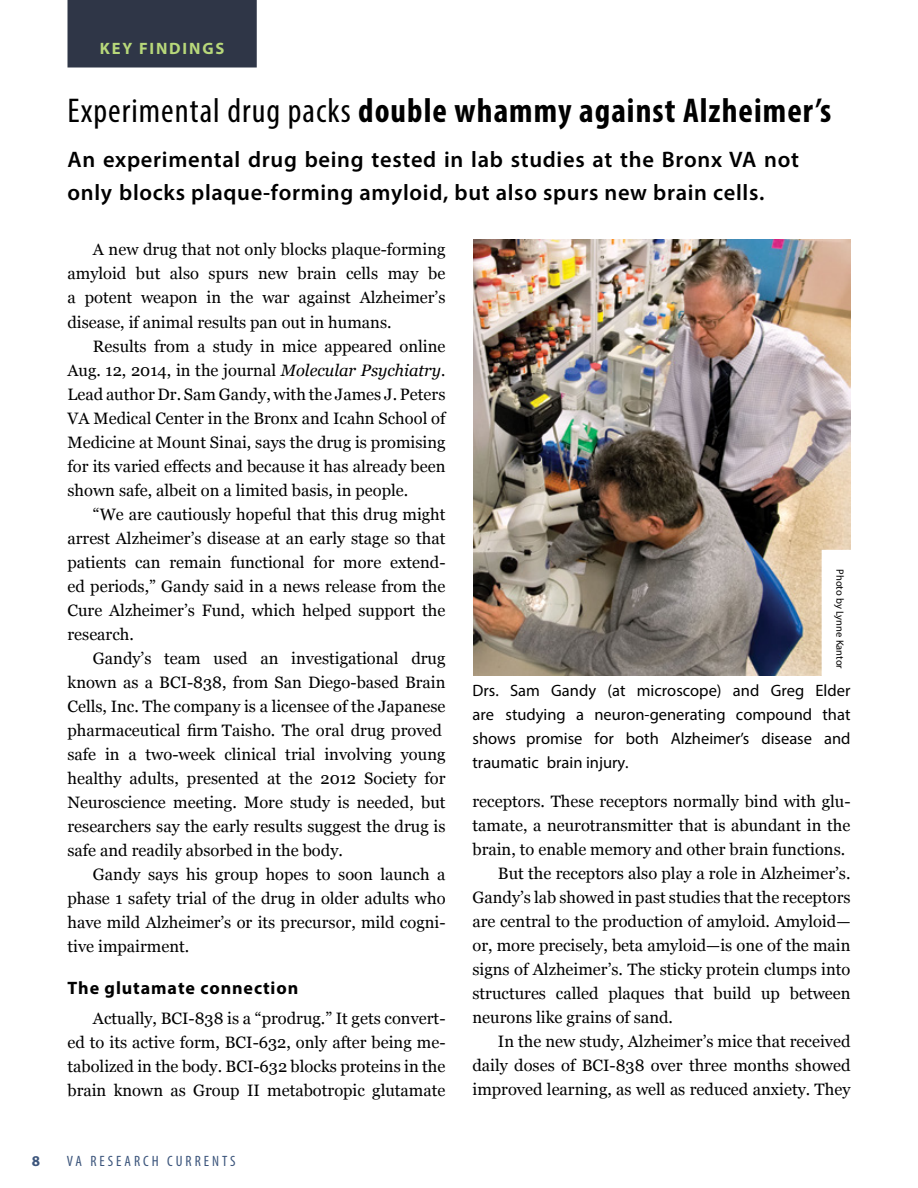
<style>
.page{position:relative;width:918px;height:1188px;background:#fff}
.page>*{position:absolute;margin:0;border:0;box-sizing:border-box;transform-origin:0 0}
.t1{font:700 condensed 34.5px "Myriad Pro";letter-spacing:.03em;color:#000}
.t2{font:600 22.5px/33px "Myriad Pro";letter-spacing:.03em;color:#000}
.t3{font:700 18px "Myriad Pro";letter-spacing:.05em;color:#000}
.t4{font:16.5px/24px "Georgia";color:#000;text-align:justify}
.t5{font:16.5px/24px "Myriad Pro";color:#000;text-align:justify}
.t6{font:700 16.5px "Myriad Pro";letter-spacing:.11em;color:#b8d87a}
.t7{font:condensed 15px "Myriad Pro";letter-spacing:.2em;color:#3c557c}
.t8{font:700 15px "Myriad Pro";color:#3c557c}
.t9{font:10.5px "Myriad Pro";color:#000}
.s1{font-weight:400}
.s2{font-style:italic}
</style>
<div class="page">
<div style="left:68px;top:0;width:189px;height:68px;background:#2f3647"></div>
<img style="left:473px;top:240px;width:377px;height:435px">
<p class="t6" style="left:100px;top:38px;width:126px">KEY FINDINGS</p>
<h1 class="t1" style="left:68px;top:89px;width:765px"><span class="s1">Experimental drug packs</span> double whammy against Alzheimer’s</h1>
<h2 class="t2" style="left:68px;top:142px;width:733px">An experimental drug being tested in lab studies at the Bronx VA not only blocks plaque-forming amyloid, but also spurs new brain cells.</h2>
<p class="t4" style="left:67px;top:238px;width:380px;text-indent:25px">A new drug that not only blocks plaque-forming amyloid but also spurs new brain cells may be a potent weapon in the war against Alzheimer’s disease, if animal results pan out in humans.</p>
<p class="t4" style="left:68px;top:334px;width:380px;text-indent:25px">Results from a study in mice appeared online Aug. 12, 2014, in the journal <span class="s2">Molecular Psychiatry.<br></span>Lead author Dr. Sam Gandy, with the James J. Peters VA Medical Center in the Bronx and Icahn School of Medicine at Mount Sinai, says the drug is promising for its varied effects and because it has already been shown safe, albeit on a limited basis, in people.</p>
<p class="t4" style="left:67px;top:502px;width:380px;text-indent:25px">“We are cautiously hopeful that this drug might arrest Alzheimer’s disease at an early stage so that patients can remain functional for more extend&shy;ed periods,” Gandy said in a news release from the Cure Alzheimer’s Fund, which helped support the research.</p>
<p class="t4" style="left:67px;top:646px;width:380px;text-align:left;text-indent:25px">Gandy’s team used an investigational drug known as a BCI-838, from San Diego-based Brain Cells, Inc. The company is a licensee of the Japanese pharmaceutical firm Taisho. The oral drug proved safe in a two-week clinical trial involving young healthy adults, presented at the 2012 Society for Neuroscience meeting. More study is needed, but researchers say the early results suggest the drug is safe and readily absorbed in the body.</p>
<p class="t4" style="left:67px;top:862px;width:380px;text-indent:25px">Gandy says his group hopes to soon launch a phase 1 safety trial of the drug in older adults who have mild Alzheimer’s or its precursor, mild cogni&shy;tive impairment.</p>
<p class="t3" style="left:68px;top:976px;width:232px">The glutamate connection</p>
<p class="t4" style="left:67px;top:1006px;width:380px;text-indent:26px">Actually, BCI-838 is a “prodrug.” It gets convert&shy;ed to its active form, BCI-632, only after being me&shy;tabolized in the body. BCI-632 blocks proteins in the brain known as Group II metabotropic glutamate</p>
<p class="t9" style="left:846px;top:569px;width:101px;rotate:90deg">Photo by Lynne Kantor</p>
<p class="t5" style="left:472px;top:678px;width:380px">Drs. Sam Gandy (at microscope) and Greg Elder are studying a neuron-generating compound that shows promise for both Alzheimer’s disease and traumatic brain injury.</p>
<p class="t4" style="left:472px;top:790px;width:380px">receptors. These receptors normally bind with glu&shy;tamate, a neurotransmitter that is abundant in the brain, to enable memory and other brain functions.</p>
<p class="t4" style="left:472px;top:862px;width:380px;text-indent:25px">But the receptors also play a role in Alzheimer’s.<br>Gandy’s lab showed in past studies that the receptors are central to the production of amyloid. Amyloid— or, more precisely, beta amyloid—is one of the main signs of Alzheimer’s. The sticky protein clumps into structures called plaques that build up between neurons like grains of sand.</p>
<p class="t4" style="left:472px;top:1030px;width:380px;text-indent:25px">In the new study, Alzheimer’s mice that received daily doses of BCI-838 over three months showed improved learning, as well as reduced anxiety. They</p>
<p class="t8" style="left:32px;top:1152px;width:10px">8</p>
<p class="t7" style="left:67px;top:1152px;width:170px">VA RESEARCH CURRENTS</p>
</div>
